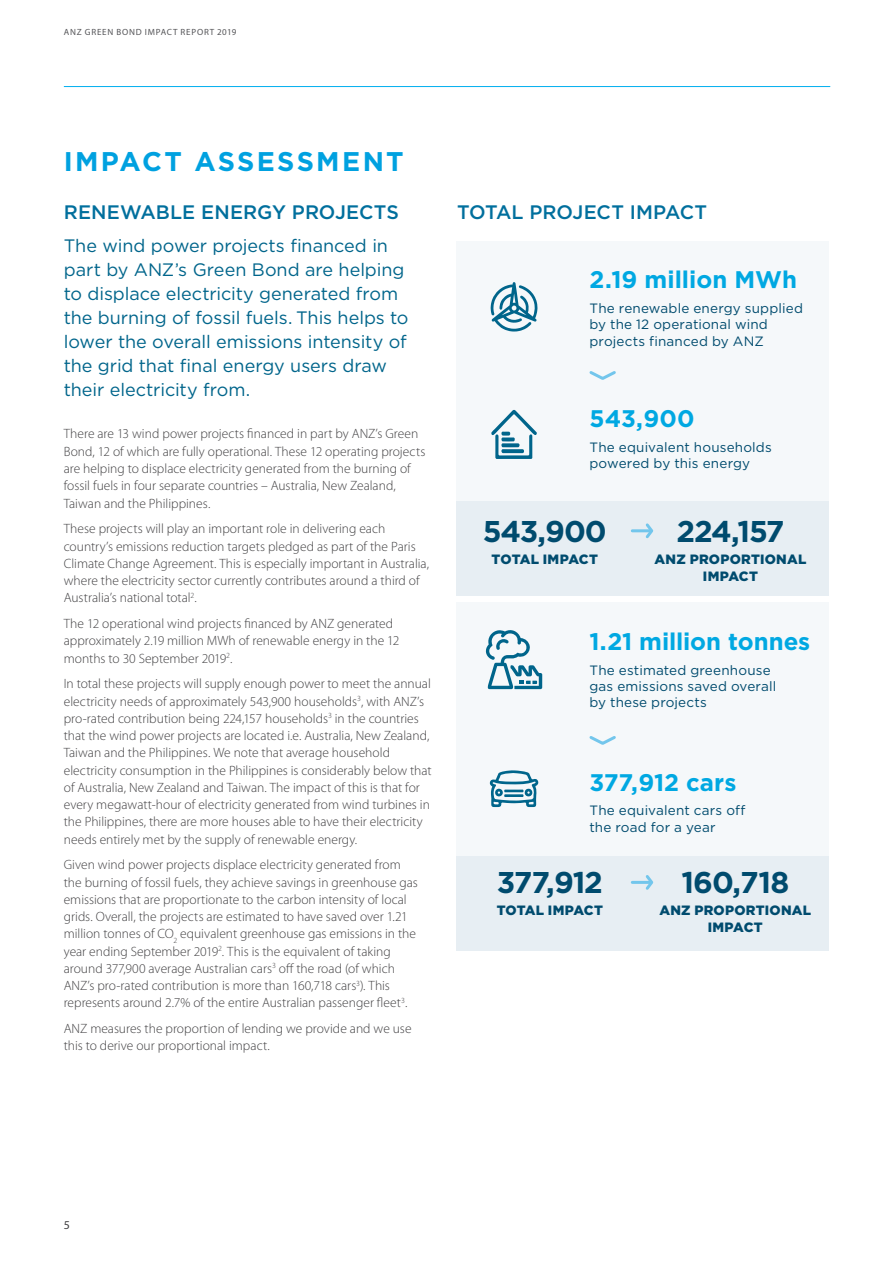
<style>
.page{position:relative;width:893px;height:1263px;background:#fff}
.page>*{position:absolute;margin:0;border:0;box-sizing:border-box;transform-origin:0 0}
.t1{font:700 30px "Gotham HTF";letter-spacing:-.035em;color:#004b6e}
.t2{font:700 27px "Gotham";letter-spacing:.085em;color:#00a1e0}
.t3{font:700 24px "Gotham HTF";color:#00a8e2}
.t4{font:500 19.5px "Gotham";color:#006f9d}
.t5{font:18px/24px "Gotham";letter-spacing:-.005em;color:#00658b}
.t6{font:300 13.5px/17.2px "Myriad Pro";color:#414042}
.t7{font:13.5px/16.2px "Gotham HTF";letter-spacing:.01em;color:#004b6e}
.t8{font:900 13.5px/17.2px "Gotham HTF";letter-spacing:.015em;color:#004b6e;text-align:center}
.t9{font:12px "Myriad Pro";color:#414042}
.t10{font:9px "Myriad Pro";letter-spacing:.085em;color:#565659}
</style>
<div class="page">
<hr style="left:64px;top:86px;width:766px;height:1px;background:#00afef">
<div style="left:456px;top:241px;width:372px;height:355px;background:#f5f8fa"></div>
<div style="left:456px;top:602px;width:372px;height:348px;background:#f5f8fa"></div>
<div style="left:456px;top:856px;width:372px;height:94px;background:#e4ecf1"></div>
<div style="left:456px;top:502px;width:372px;height:94px;background:#e4ecf1"></div>
<svg style="left:491px;top:282px;width:47px;height:49px"></svg>
<svg style="left:491px;top:410px;width:46px;height:49px"></svg>
<svg style="left:489px;top:770px;width:50px;height:37px"></svg>
<svg style="left:643px;top:875px;width:11px;height:15px"></svg>
<hr style="left:632px;top:881px;width:18px;height:3px;background:#73c6ec">
<svg style="left:643px;top:523px;width:11px;height:16px"></svg>
<hr style="left:632px;top:529px;width:18px;height:3px;background:#73c6ec">
<svg style="left:589px;top:371px;width:27px;height:9px"></svg>
<svg style="left:589px;top:736px;width:27px;height:9px"></svg>
<svg style="left:486px;top:630px;width:56px;height:59px"></svg>
<p class="t10" style="left:64px;top:27px;width:174px">ANZ GREEN BOND IMPACT REPORT 2019</p>
<h2 class="t2" style="left:64px;top:146px;width:341px">IMPACT ASSESSMENT</h2>
<h3 class="t4" style="left:64px;top:201px;width:337px">RENEWABLE ENERGY PROJECTS</h3>
<p class="t5" style="left:64px;top:233px;width:346px">The wind power projects financed in part by ANZ’s Green Bond are helping to displace electricity generated from the burning of fossil fuels. This helps to lower the overall emissions intensity of the grid that final energy users draw their electricity from.</p>
<p class="t6" style="left:64px;top:425px;width:363px">There are 13 wind power projects financed in part by ANZ’s Green Bond, 12 of which are fully operational. These 12 operating projects are helping to displace electricity generated from the burning of fossil fuels in four separate countries – Australia, New Zealand, Taiwan and the Philippines.</p>
<p class="t6" style="left:64px;top:520px;width:367px">These projects will play an important role in delivering each country’s emissions reduction targets pledged as part of the Paris Climate Change Agreement. This is especially important in Australia, where the electricity sector currently contributes around a third of Australia’s national total<sup>2</sup>.</p>
<p class="t6" style="left:64px;top:615px;width:337px">The 12 operational wind projects financed by ANZ generated approximately 2.19 million MWh of renewable energy in the 12 months to 30 September 2019<sup>2</sup>.</p>
<p class="t6" style="left:64px;top:675px;width:369px">In total these projects will supply enough power to meet the annual electricity needs of approximately 543,900 households<sup>3</sup>, with ANZ’s pro-rated contribution being 224,157 households<sup>3</sup> in the countries that the wind power projects are located i.e. Australia, New Zealand, Taiwan and the Philippines. We note that average household electricity consumption in the Philippines is considerably below that of Australia, New Zealand and Taiwan. The impact of this is that for every megawatt-hour of electricity generated from wind turbines in the Philippines, there are more houses able to have their electricity needs entirely met by the supply of renewable energy.</p>
<p class="t6" style="left:64px;top:856px;width:356px">Given wind power projects displace electricity generated from the burning of fossil fuels, they achieve savings in greenhouse gas emissions that are proportionate to the carbon intensity of local grids. Overall, the projects are estimated to have saved over 1.21 million tonnes of CO<sub>2</sub> equivalent greenhouse gas emissions in the year ending September 2019<sup>2</sup>. This is the equivalent of taking around 377,900 average Australian cars<sup>3</sup> off the road (of which ANZ’s pro-rated contribution is more than 160,718 cars<sup>3</sup>). This represents around 2.7% of the entire Australian passenger fleet<sup>3</sup>.</p>
<p class="t6" style="left:64px;top:1020px;width:349px">ANZ measures the proportion of lending we provide and we use this to derive our proportional impact.</p>
<h3 class="t4" style="left:457px;top:201px;width:251px">TOTAL PROJECT IMPACT</h3>
<h3 class="t3" style="left:589px;top:266px;width:209px">2.19 million MWh</h3>
<p class="t7" style="left:589px;top:300px;width:215px">The renewable energy supplied by the 12 operational wind projects financed by ANZ</p>
<h3 class="t3" style="left:589px;top:405px;width:107px">543,900</h3>
<p class="t7" style="left:589px;top:439px;width:184px">The equivalent households powered by this energy</p>
<h1 class="t1" style="left:483px;top:514px;width:126px">543,900</h1>
<p class="t8" style="left:492px;top:550px;width:108px">TOTAL IMPACT</p>
<h1 class="t1" style="left:677px;top:514px;width:109px">224,157</h1>
<p class="t8" style="left:655px;top:550px;width:153px">ANZ PROPORTIONAL<br>IMPACT</p>
<h3 class="t3" style="left:589px;top:628px;width:222px">1.21 million tonnes</h3>
<p class="t7" style="left:589px;top:662px;width:188px">The estimated greenhouse gas emissions saved overall by these projects</p>
<h3 class="t3" style="left:589px;top:768px;width:148px">377,912 cars</h3>
<p class="t7" style="left:589px;top:802px;width:158px">The equivalent cars off the road for a year</p>
<h1 class="t1" style="left:497px;top:865px;width:108px">377,912</h1>
<p class="t8" style="left:497px;top:901px;width:108px">TOTAL IMPACT</p>
<h1 class="t1" style="left:681px;top:865px;width:109px">160,718</h1>
<p class="t8" style="left:659px;top:901px;width:153px">ANZ PROPORTIONAL<br>IMPACT</p>
<p class="t9" style="left:64px;top:1218px;width:8px">5</p>
</div>
